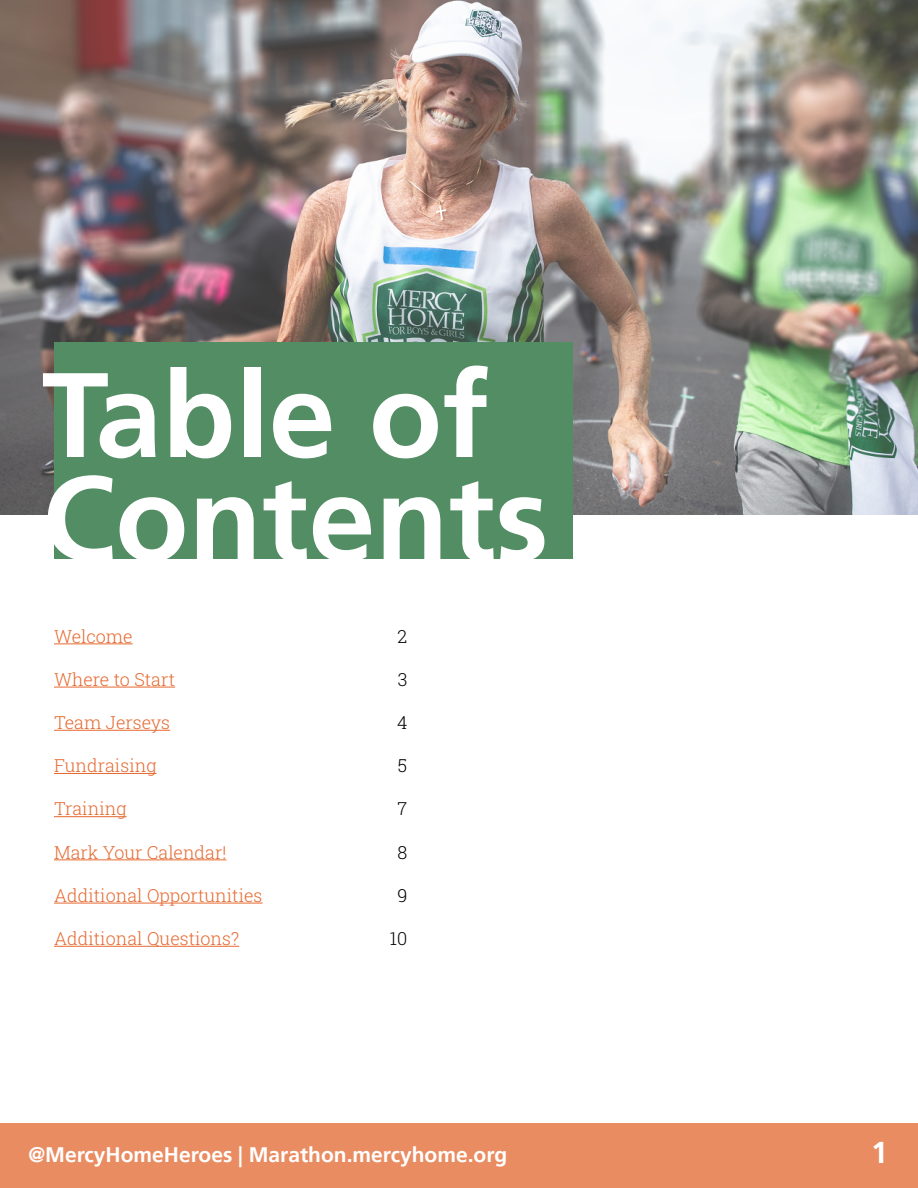
<style>
.page{position:relative;width:918px;height:1188px;background:#fff}
.page>*{position:absolute;margin:0;border:0;box-sizing:border-box;transform-origin:0 0}
.t1{font:700 120px/103.5px "Frutiger LT Pro";color:#fff}
.t2{font:700 30px "Frutiger LT Pro";color:#fff}
.t3{font:700 21px "Frutiger LT Pro";color:#fff}
.t4{font:300 18px "Roboto Slab";color:#e66a31}
.t5{font:300 18px "Roboto Slab";color:#000101}
</style>
<div class="page">
<img style="left:0;top:0;width:918px;height:514px">
<div style="left:54px;top:343px;width:518px;height:216px;background:#528d64"></div>
<hr style="left:54px;top:643px;width:79px;height:1px;background:#e66a31">
<hr style="left:54px;top:687px;width:121px;height:1px;background:#e66a31">
<hr style="left:54px;top:730px;width:116px;height:1px;background:#e66a31">
<hr style="left:54px;top:773px;width:103px;height:1px;background:#e66a31">
<hr style="left:54px;top:816px;width:73px;height:1px;background:#e66a31">
<hr style="left:54px;top:859px;width:172px;height:1px;background:#e66a31">
<hr style="left:54px;top:903px;width:209px;height:1px;background:#e66a31">
<hr style="left:54px;top:946px;width:185px;height:1px;background:#e66a31">
<div style="left:0;top:1123px;width:918px;height:65px;background:#ea8c62"></div>
<h1 class="t1" style="left:42px;top:364px;width:508px">Table of<br>Contents</h1>
<p class="t4" style="left:54px;top:624px;width:80px">Welcome</p>
<p class="t4" style="left:54px;top:667px;width:123px">Where to Start</p>
<p class="t4" style="left:54px;top:710px;width:118px">Team Jerseys</p>
<p class="t4" style="left:54px;top:753px;width:104px">Fundraising</p>
<p class="t4" style="left:54px;top:796px;width:74px">Training</p>
<p class="t4" style="left:54px;top:840px;width:174px">Mark Your Calendar!</p>
<p class="t4" style="left:54px;top:883px;width:210px">Additional Opportunities</p>
<p class="t4" style="left:54px;top:926px;width:187px">Additional Questions?</p>
<p class="t5" style="left:398px;top:624px;width:11px">2</p>
<p class="t5" style="left:398px;top:667px;width:11px">3</p>
<p class="t5" style="left:397px;top:710px;width:12px">4</p>
<p class="t5" style="left:398px;top:753px;width:11px">5</p>
<p class="t5" style="left:398px;top:796px;width:11px">7</p>
<p class="t5" style="left:397px;top:840px;width:11px">8</p>
<p class="t5" style="left:397px;top:883px;width:12px">9</p>
<p class="t5" style="left:390px;top:926px;width:19px">10</p>
<p class="t3" style="left:28px;top:1143px;width:480px">@MercyHomeHeroes | Marathon.mercyhome.org</p>
<h2 class="t2" style="left:871px;top:1135px;width:18px">1</h2>
</div>
